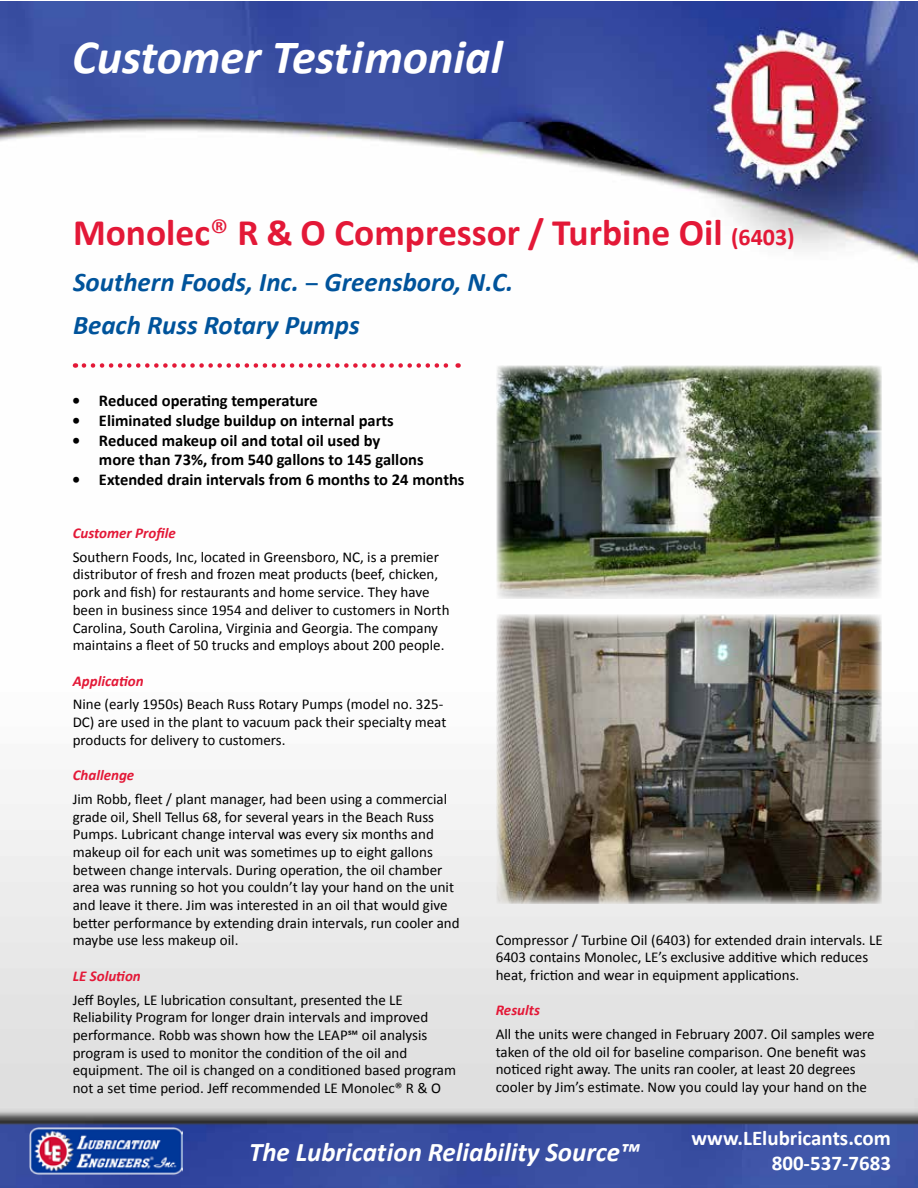
<style>
.page{position:relative;width:918px;height:1188px;background:#fff}
.page>*{position:absolute;margin:0;border:0;box-sizing:border-box;transform-origin:0 0}
.t1{font:italic 700 48px "Calibri";color:#fff}
.t2{font:700 37.5px "Calibri";color:#e31837}
.t3{font:italic 700 27px/42.9px "Calibri";color:#00539b}
.t4{font:italic 700 27px "Calibri";color:#fff}
.t5{font:700 21px/25.2px "Calibri";color:#fff;text-align:right}
.t6{font:700 16.5px/19.8px "Calibri";color:#000}
.t7{font:15px/17.7px "Calibri";color:#000}
.t8{font:italic 700 15px "Calibri";color:#e31837}
.s1{font-weight:400}
.s2{font-size:24px}
.s3{font-family:"Myriad Pro";font-weight:600;font-style:normal}
</style>
<div class="page">
<img style="left:1px;top:1px;width:917px;height:1187px">
<svg style="left:84px;top:363px;width:375px;height:5px"></svg>
<img style="left:28px;top:1125px;width:154px;height:50px">
<img style="left:496px;top:366px;width:386px;height:233px">
<img style="left:496px;top:615px;width:386px;height:289px">
<h1 class="t1" style="left:72px;top:27px;width:432px">Customer Testimonial</h1>
<h2 class="t2" style="left:73px;top:209px;width:723px">Monolec<span class="s1">®</span> R &amp; O Compressor / Turbine Oil <span class="s2">(6403)</span></h2>
<h3 class="t3" style="left:73px;top:261px;width:442px">Southern Foods, Inc. <span class="s3">–</span> Greensboro, N.C.<br>Beach Russ Rotary Pumps</h3>
<p class="t6" style="left:72px;top:391px;width:247px">• Reduced operating temperature</p>
<p class="t6" style="left:72px;top:410px;width:323px">• Eliminated sludge buildup on internal parts</p>
<p class="t6" style="left:99px;top:430px;width:326px;text-indent:-27px">• Reduced makeup oil and total oil used by<br>more than 73%, from 540 gallons to 145 gallons</p>
<p class="t6" style="left:72px;top:470px;width:394px">• Extended drain intervals from 6 months to 24 months</p>
<p class="t8" style="left:73px;top:524px;width:104px">Customer Profile</p>
<p class="t7" style="left:73px;top:548px;width:378px">Southern Foods, Inc, located in Greensboro, NC, is a premier distributor of fresh and frozen meat products (beef, chicken, pork and fish) for restaurants and home service. They have been in business since 1954 and deliver to customers in North Carolina, South Carolina, Virginia and Georgia. The company maintains a fleet of 50 trucks and employs about 200 people.</p>
<p class="t8" style="left:73px;top:671px;width:72px">Application</p>
<p class="t7" style="left:73px;top:696px;width:375px">Nine (early 1950s) Beach Russ Rotary Pumps (model no. 325-<br>DC) are used in the plant to vacuum pack their specialty meat products for delivery to customers.</p>
<p class="t8" style="left:73px;top:766px;width:63px">Challenge</p>
<p class="t7" style="left:73px;top:790px;width:388px">Jim Robb, fleet / plant manager, had been using a commercial grade oil, Shell Tellus 68, for several years in the Beach Russ Pumps. Lubricant change interval was every six months and makeup oil for each unit was sometimes up to eight gallons between change intervals. During operation, the oil chamber area was running so hot you couldn’t lay your hand on the unit and leave it there. Jim was interested in an oil that would give better performance by extending drain intervals, run cooler and maybe use less makeup oil.</p>
<p class="t8" style="left:73px;top:966px;width:70px">LE Solution</p>
<p class="t7" style="left:73px;top:991px;width:385px">Jeff Boyles, LE lubrication consultant, presented the LE Reliability Program for longer drain intervals and improved performance. Robb was shown how the LEAP℠ oil analysis program is used to monitor the condition of the oil and equipment. The oil is changed on a conditioned based program not a set time period. Jeff recommended LE Monolec® R &amp; O</p>
<p class="t7" style="left:496px;top:931px;width:388px">Compressor / Turbine Oil (6403) for extended drain intervals. LE<br>6403 contains Monolec, LE’s exclusive additive which reduces heat, friction and wear in equipment applications.</p>
<p class="t8" style="left:496px;top:1001px;width:46px">Results</p>
<p class="t7" style="left:496px;top:1025px;width:381px">All the units were changed in February 2007. Oil samples were taken of the old oil for baseline comparison. One benefit was noticed right away. The units ran cooler, at least 20 degrees cooler by Jim’s estimate. Now you could lay your hand on the</p>
<h3 class="t4" style="left:249px;top:1135px;width:392px">The Lubrication Reliability Source™</h3>
<h3 class="t5" style="left:692px;top:1125px;width:201px">www.LElubricants.com<br>800-537-7683</h3>
</div>
